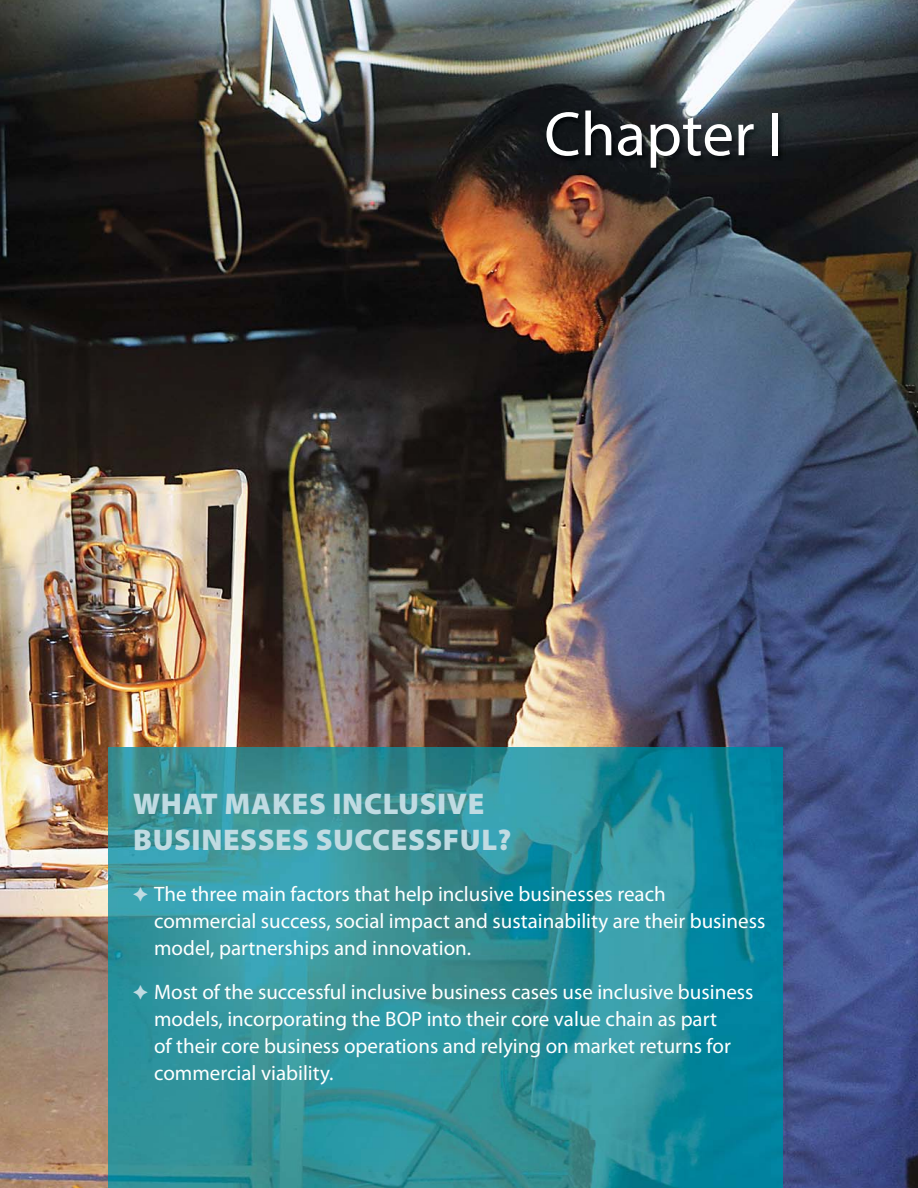
<style>
.page{position:relative;width:918px;height:1188px;background:#fff}
.page>*{position:absolute;margin:0;border:0;box-sizing:border-box;transform-origin:0 0}
.t1{font:63px "Myriad Pro";color:#fff}
.t2{font:900 30px/36px "Myriad Pro";letter-spacing:.02em;color:#c0dbe2}
.t3{font:21px/27px "Myriad Pro";color:#fff}
.s1{color:#c0dbe2}
</style>
<div class="page">
<img style="left:0;top:0;width:918px;height:1188px">
<img style="left:108px;top:748px;width:675px;height:440px">
<img style="left:545px;top:109px;width:240px;height:66px">
<h1 class="t1" style="left:544px;top:110px;width:240px">Chapter I</h1>
<h2 class="t2" style="left:133px;top:789px;width:380px">WHAT MAKES INCLUSIVE<br>BUSINESSES SUCCESSFUL?</h2>
<p class="t3" style="left:154px;top:883px;width:613px;text-indent:-21px"><span class="s1">✦</span> The three main factors that help inclusive businesses reach commercial success, social impact and sustainability are their business model, partnerships and innovation.</p>
<p class="t3" style="left:154px;top:981px;width:601px;text-indent:-21px"><span class="s1">✦</span> Most of the successful inclusive business cases use inclusive business models, incorporating the BOP into their core value chain as part<br>of their core business operations and relying on market returns for commercial viability.</p>
</div>
